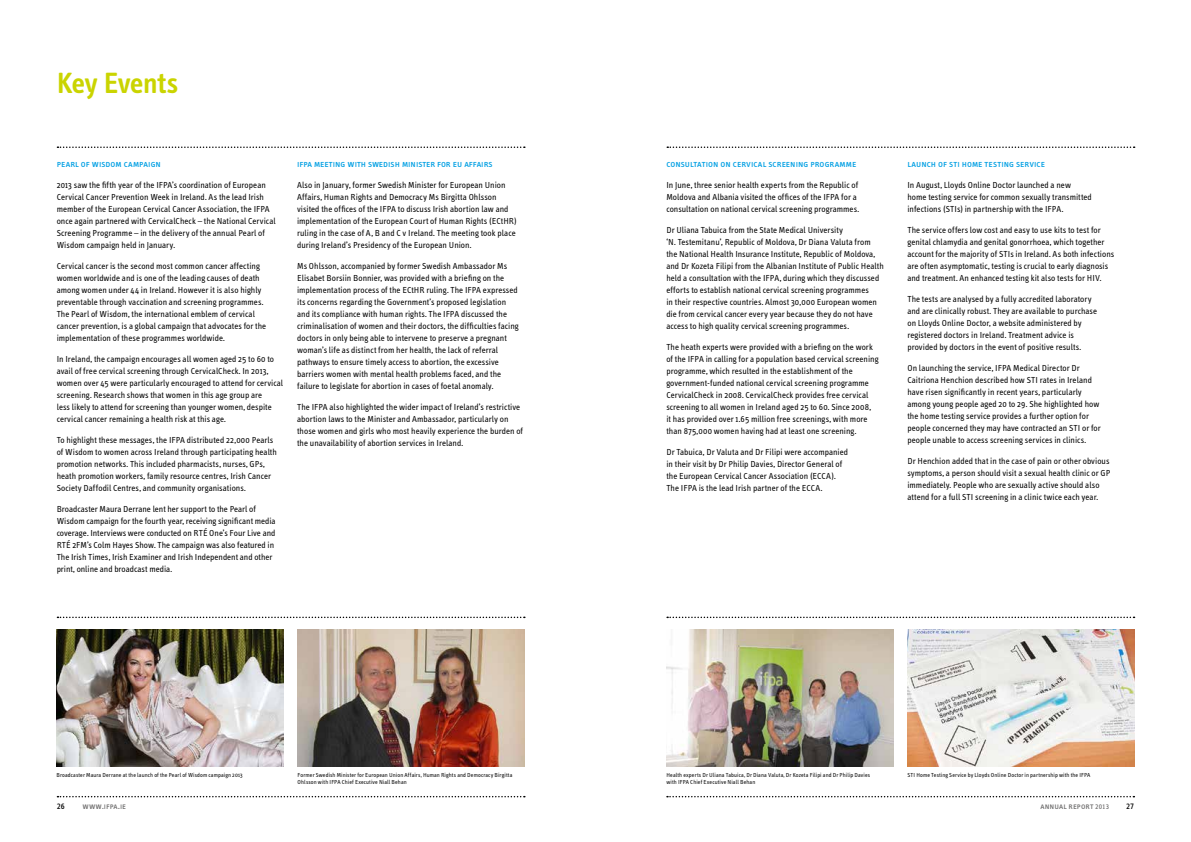
<style>
.page{position:relative;width:1191px;height:842px;background:#fff}
.page>*{position:absolute;margin:0;border:0;box-sizing:border-box;transform-origin:0 0}
.t1{font:600 30px "Info Text";letter-spacing:-.015em;color:#cad400}
.t2{font:10px "Info Text Book Caps";color:#009fe3}
.t3{font:9px/12px "Info Text";letter-spacing:.005em;color:#000}
.t4{font:9px "Info Text Book Caps";letter-spacing:.01em;color:#706f6f}
.t5{font:9px "Info Text Book Caps";color:#000}
.t6{font:6px/7px "Info Text";letter-spacing:.02em;color:#000}
.s1{font-size:7.7px}
</style>
<div class="page">
<svg style="left:667px;top:796px;width:467px;height:1px"></svg>
<svg style="left:57px;top:796px;width:468px;height:1px"></svg>
<img style="left:907px;top:629px;width:227px;height:137px">
<img style="left:57px;top:629px;width:226px;height:137px">
<svg style="left:57px;top:617px;width:468px;height:1px"></svg>
<svg style="left:667px;top:617px;width:467px;height:1px"></svg>
<svg style="left:57px;top:146px;width:468px;height:2px"></svg>
<svg style="left:667px;top:146px;width:467px;height:2px"></svg>
<img style="left:666px;top:629px;width:227px;height:137px">
<img style="left:298px;top:629px;width:226px;height:137px">
<h1 class="t1" style="left:57px;top:66px;width:123px">Key Events</h1>
<p class="t2" style="left:57px;top:158px;width:106px">pearl of wisdom campaign</p>
<p class="t3" style="left:57px;top:179px;width:220px">2013 saw the fifth year of the IFPA’s coordination of European Cervical Cancer Prevention Week in Ireland. As the lead Irish member of the European Cervical Cancer Association, the IFPA once again partnered with CervicalCheck – the National Cervical Screening Programme – in the delivery of the annual Pearl of Wisdom campaign held in January.</p>
<p class="t3" style="left:57px;top:260px;width:211px">Cervical cancer is the second most common cancer affecting women worldwide and is one of the leading causes of death among women under 44 in Ireland. However it is also highly preventable through vaccination and screening programmes.<br>The Pearl of Wisdom, the international emblem of cervical cancer prevention, is a global campaign that advocates for the implementation of these programmes worldwide.</p>
<p class="t3" style="left:57px;top:353px;width:228px">In Ireland, the campaign encourages all women aged 25 to 60 to avail of free cervical screening through CervicalCheck. In 2013, women over 45 were particularly encouraged to attend for cervical screening. Research shows that women in this age group are<br>less likely to attend for screening than younger women, despite cervical cancer remaining a health risk at this age.</p>
<p class="t3" style="left:57px;top:434px;width:222px">To highlight these messages, the IFPA distributed 22,000 Pearls of Wisdom to women across Ireland through participating health promotion networks. This included pharmacists, nurses, GPs, heath promotion workers, family resource centres, Irish Cancer Society Daffodil Centres, and community organisations.</p>
<p class="t3" style="left:57px;top:503px;width:220px">Broadcaster Maura Derrane lent her support to the Pearl of Wisdom campaign for the fourth year, receiving significant media coverage. Interviews were conducted on RTÉ One’s Four Live and RTÉ 2FM’s Colm Hayes Show. The campaign was also featured in The Irish Times, Irish Examiner and Irish Independent and other print, online and broadcast media.</p>
<p class="t2" style="left:297px;top:158px;width:197px">ifpa meeting with swedish minister for eu affairs</p>
<p class="t3" style="left:297px;top:179px;width:221px">Also in January, former Swedish Minister for European Union Affairs, Human Rights and Democracy Ms Birgitta Ohlsson visited the offices of the IFPA to discuss Irish abortion law and implementation of the European Court of Human Rights (ECtHR) ruling in the case of A, B and C v Ireland. The meeting took place during Ireland’s Presidency of the European Union.</p>
<p class="t3" style="left:297px;top:260px;width:223px">Ms Ohlsson, accompanied by former Swedish Ambassador Ms Elisabet Borsiin Bonnier, was provided with a briefing on the implementation process of the ECtHR ruling. The IFPA expressed its concerns regarding the Government’s proposed legislation and its compliance with human rights. The IFPA discussed the criminalisation of women and their doctors, the difficulties facing doctors in only being able to intervene to preserve a pregnant woman’s life as distinct from her health, the lack of referral pathways to ensure timely access to abortion, the excessive barriers women with mental health problems faced, and the failure to legislate for abortion in cases of foetal anomaly.</p>
<p class="t3" style="left:297px;top:401px;width:227px">The IFPA also highlighted the wider impact of Ireland’s restrictive abortion laws to the Minister and Ambassador, particularly on those women and girls who most heavily experience the burden of the unavailability of abortion services in Ireland.</p>
<p class="t2" style="left:666px;top:158px;width:191px">consultation on cervical screening programme</p>
<p class="t3" style="left:666px;top:179px;width:194px">In June, three senior health experts from the Republic of<br>Moldova and Albania visited the offices of the IFPA for a consultation on national cervical screening programmes.</p>
<p class="t3" style="left:666px;top:224px;width:219px">Dr Uliana Tabuica from the State Medical University<br>‘N. Testemitanu’, Republic of Moldova, Dr Diana Valuta from the National Health Insurance Institute, Republic of Moldova, and Dr Kozeta Filipi from the Albanian Institute of Public Health held a consultation with the IFPA, during which they discussed efforts to establish national cervical screening programmes<br>in their respective countries. Almost 30,000 European women die from cervical cancer every year because they do not have access to high quality cervical screening programmes.</p>
<p class="t3" style="left:666px;top:341px;width:214px">The heath experts were provided with a briefing on the work of the IFPA in calling for a population based cervical screening programme, which resulted in the establishment of the government-funded national cervical screening programme CervicalCheck in 2008. CervicalCheck provides free cervical screening to all women in Ireland aged 25 to 60. Since 2008,<br>it has provided over 1.65 million free screenings, with more than 875,000 women having had at least one screening.</p>
<p class="t3" style="left:666px;top:446px;width:183px">Dr Tabuica, Dr Valuta and Dr Filipi were accompanied in their visit by Dr Philip Davies, Director General of the European Cervical Cancer Association (ECCA).<br>The IFPA is the lead Irish partner of the ECCA.</p>
<p class="t2" style="left:907px;top:158px;width:139px">launch of sti home testing service</p>
<p class="t3" style="left:907px;top:179px;width:186px">In August, Lloyds Online Doctor launched a new home testing service for common sexually transmitted infections (STIs) in partnership with the IFPA.</p>
<p class="t3" style="left:907px;top:224px;width:208px">The service offers low cost and easy to use kits to test for genital chlamydia and genital gonorrhoea, which together account for the majority of STIs in Ireland. As both infections are often asymptomatic, testing is crucial to early diagnosis and treatment. An enhanced testing kit also tests for HIV.</p>
<p class="t3" style="left:907px;top:293px;width:191px">The tests are analysed by a fully accredited laboratory and are clinically robust. They are available to purchase on Lloyds Online Doctor, a website administered by registered doctors in Ireland. Treatment advice is provided by doctors in the event of positive results.</p>
<p class="t3" style="left:907px;top:362px;width:195px">On launching the service, IFPA Medical Director Dr Caitriona Henchion described how STI rates in Ireland have risen significantly in recent years, particularly among young people aged 20 to 29. She highlighted how the home testing service provides a further option for people concerned they may have contracted an STI or for people unable to access screening services in clinics.</p>
<p class="t3" style="left:907px;top:455px;width:204px">Dr Henchion added that in the case of pain or other obvious symptoms, a person should visit a sexual health clinic or GP immediately. People who are sexually active should also attend for a full STI screening in a clinic twice each year.</p>
<p class="t6" style="left:56px;top:771px;width:188px">Broadcaster Maura Derrane at the launch of the Pearl of Wisdom campaign 2013</p>
<p class="t6" style="left:907px;top:771px;width:184px">STI Home Testing Service by Lloyds Online Doctor in partnership with the IFPA</p>
<p class="t6" style="left:298px;top:771px;width:216px">Former Swedish Minister for European Union Affairs, Human Rights and Democracy Birgitta<br>Ohlsson with IFPA Chief Executive Niall Behan</p>
<p class="t6" style="left:666px;top:771px;width:205px">Health experts Dr Uliana Tabuica, Dr Diana Valuta, Dr Kozeta Filipi and Dr Philip Davies with IFPA Chief Executive Niall Behan</p>
<p class="t5" style="left:57px;top:801px;width:10px">26</p>
<p class="t4" style="left:82px;top:801px;width:45px">www.ifpa.ie</p>
<p class="t4" style="left:1040px;top:801px;width:70px">annual report <span class="s1">2013</span></p>
<p class="t5" style="left:1126px;top:801px;width:10px">27</p>
</div>
